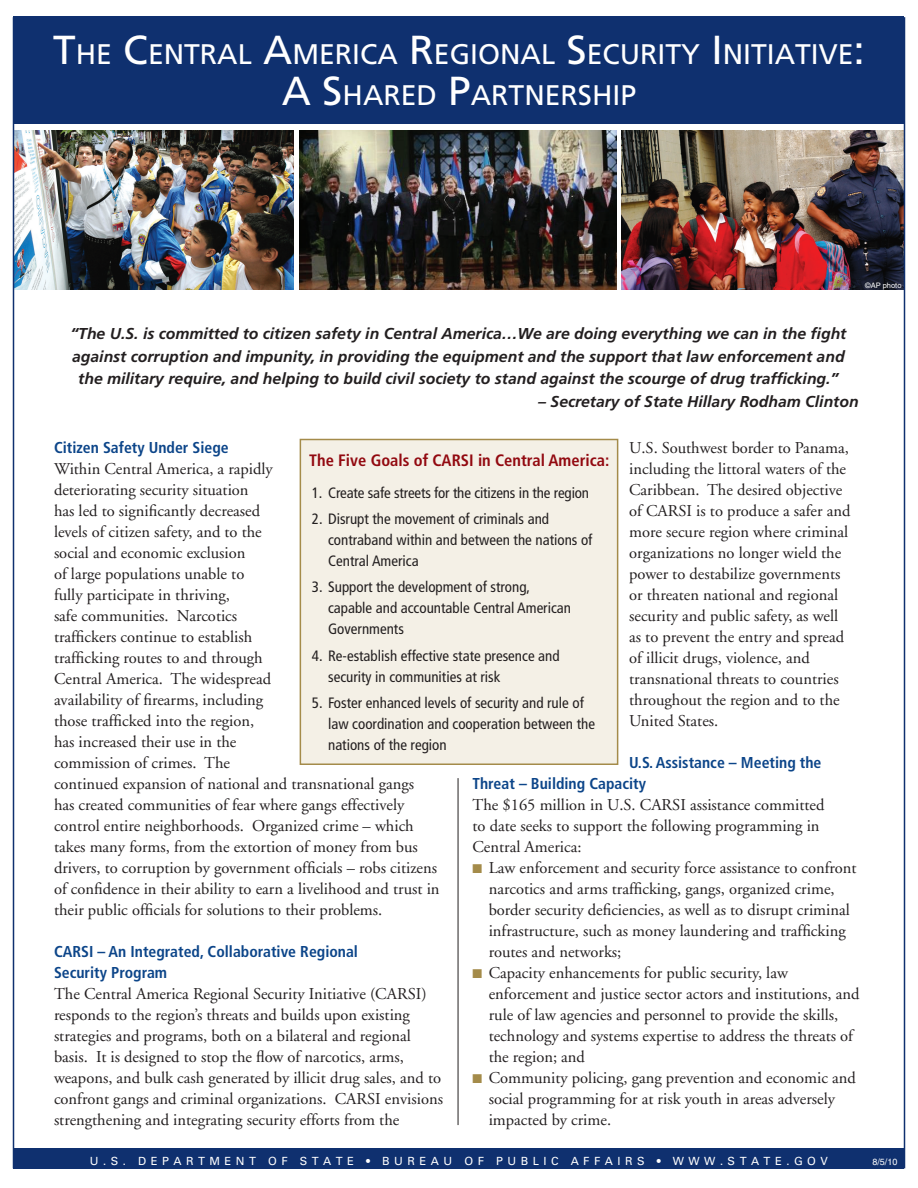
<style>
.page{position:relative;width:918px;height:1188px;background:#fff}
.page>*{position:absolute;margin:0;border:0;box-sizing:border-box;transform-origin:0 0}
.t1{font:28.35px/40.8px "Frutiger LT Std";color:#fff;text-align:center}
.t2{font:16.5px/21px "Adobe Garamond";color:#231f20}
.t3{font:700 condensed 16.5px "Frutiger LT Std";color:#920910}
.t4{font:italic 700 15.75px/22.5px "Frutiger LT Std";color:#231f20;text-align:center}
.t5{font:700 condensed 15.75px/21px "Frutiger LT Std";color:#0c4589}
.t6{font:condensed 15px/21px "Frutiger LT Std";color:#231f20}
.t7{font:11.25px "Univers";letter-spacing:.4em;color:#fff}
.t8{font:9px "Helvetica";color:#fff}
.t9{font:7.5px "Helvetica";color:#fff}
.s1{font-size:40.5px}
.s2{color:#a48b4a}
</style>
<div class="page">
<img style="left:621px;top:130px;width:281px;height:160px">
<img style="left:16px;top:130px;width:278px;height:160px">
<div style="left:14px;top:1149px;width:890px;height:20px;background:#0f306f"></div>
<img style="left:300px;top:130px;width:317px;height:160px">
<hr style="left:458px;top:778px;width:1px;height:347px;background:#231f20">
<div style="left:300px;top:440px;width:318px;height:324px;background:#f4f0e6"></div>
<div style="left:300px;top:439px;width:318px;height:326px;border:2px solid #a48b4a"></div>
<div style="left:14px;top:16px;width:890px;height:108px;background:#0f306f"></div>
<h1 class="t1" style="left:53px;top:34px;width:813px"><span class="s1">T</span>HE <span class="s1">C</span>ENTRAL <span class="s1">A</span>MERICA <span class="s1">R</span>EGIONAL <span class="s1">S</span>ECURITY <span class="s1">I</span> NITIATIVE<span class="s1">:<br>A S</span>HARED <span class="s1">P</span>ARTNERSHIP</h1>
<p class="t9" style="left:865px;top:281px;width:38px">©AP photo</p>
<p class="t4" style="left:70px;top:323px;width:778px">“The U.S. is committed to citizen safety in Central America…We are doing everything we can in the fight against corruption and impunity, in providing the equipment and the support that law enforcement and the military require, and helping to build civil society to stand against the scourge of drug trafficking.”</p>
<p class="t4" style="left:538px;top:390px;width:322px">– Secretary of State Hillary Rodham Clinton</p>
<p class="t5" style="left:54px;top:437px;width:176px">Citizen Safety Under Siege</p>
<p class="t2" style="left:54px;top:459px;width:387px">Within Central America, a rapidly<br>deteriorating security situation<br>has led to significantly decreased<br>levels of citizen safety, and to the<br>social and economic exclusion<br>of large populations unable to<br>fully participate in thriving,<br>safe communities. Narcotics<br>traffickers continue to establish<br>trafficking routes to and through<br>Central America. The widespread<br>availability of firearms, including<br>those trafficked into the region,<br>has increased their use in the<br>commission of crimes. The<br>continued expansion of national and transnational gangs<br>has created communities of fear where gangs effectively control entire neighborhoods. Organized crime – which takes many forms, from the extortion of money from bus drivers, to corruption by government officials – robs citizens of confidence in their ability to earn a livelihood and trust in their public officials for solutions to their problems.</p>
<p class="t5" style="left:54px;top:941px;width:306px">CARSI – An Integrated, Collaborative Regional<br>Security Program</p>
<p class="t2" style="left:54px;top:984px;width:391px">The Central America Regional Security Initiative (CARSI) responds to the region’s threats and builds upon existing strategies and programs, both on a bilateral and regional basis. It is designed to stop the flow of narcotics, arms, weapons, and bulk cash generated by illicit drug sales, and to confront gangs and criminal organizations. CARSI envisions strengthening and integrating security efforts from the</p>
<p class="t2" style="left:629px;top:438px;width:223px">U.S. Southwest border to Panama, including the littoral waters of the<br>Caribbean. The desired objective of CARSI is to produce a safer and more secure region where criminal organizations no longer wield the power to destabilize governments or threaten national and regional security and public safety, as well as to prevent the entry and spread of illicit drugs, violence, and transnational threats to countries throughout the region and to the<br>United States.</p>
<p class="t5" style="left:472px;top:752px;width:351px;text-indent:157px">U.S. Assistance – Meeting the<br>Threat – Building Capacity</p>
<p class="t2" style="left:472px;top:795px;width:353px">The $165 million in U.S. CARSI assistance committed to date seeks to support the following programming in<br>Central America:</p>
<p class="t2" style="left:489px;top:858px;width:369px;text-indent:-16px"><span class="s2">■</span> Law enforcement and security force assistance to confront narcotics and arms trafficking, gangs, organized crime, border security deficiencies, as well as to disrupt criminal infrastructure, such as money laundering and trafficking routes and networks;</p>
<p class="t2" style="left:489px;top:963px;width:372px;text-indent:-16px"><span class="s2">■</span> Capacity enhancements for public security, law enforcement and justice sector actors and institutions, and rule of law agencies and personnel to provide the skills, technology and systems expertise to address the threats of the region; and</p>
<p class="t2" style="left:489px;top:1068px;width:369px;text-indent:-16px"><span class="s2">■</span> Community policing, gang prevention and economic and social programming for at risk youth in areas adversely impacted by crime.</p>
<p class="t3" style="left:309px;top:450px;width:302px">The Five Goals of CARSI in Central America:</p>
<p class="t6" style="left:312px;top:482px;width:279px">1. Create safe streets for the citizens in the region</p>
<p class="t6" style="left:328px;top:508px;width:266px;text-indent:-16px">2. Disrupt the movement of criminals and contraband within and between the nations of<br>Central America</p>
<p class="t6" style="left:328px;top:577px;width:244px;text-indent:-16px">3. Support the development of strong, capable and accountable Central American<br>Governments</p>
<p class="t6" style="left:328px;top:645px;width:233px;text-indent:-16px">4. Re-establish effective state presence and security in communities at risk</p>
<p class="t6" style="left:328px;top:693px;width:268px;text-indent:-16px">5. Foster enhanced levels of security and rule of law coordination and cooperation between the nations of the region</p>
<p class="t7" style="left:90px;top:1154px;width:362px">U.S. DEPARTMENT OF STATE • BU REAU</p>
<p class="t7" style="left:464px;top:1154px;width:43px">OF PUB</p>
<p class="t7" style="left:533px;top:1154px;width:297px">LIC AFFAIRS • WWW.S TATE.GOV</p>
<p class="t8" style="left:872px;top:1157px;width:27px">8/5/10</p>
</div>
